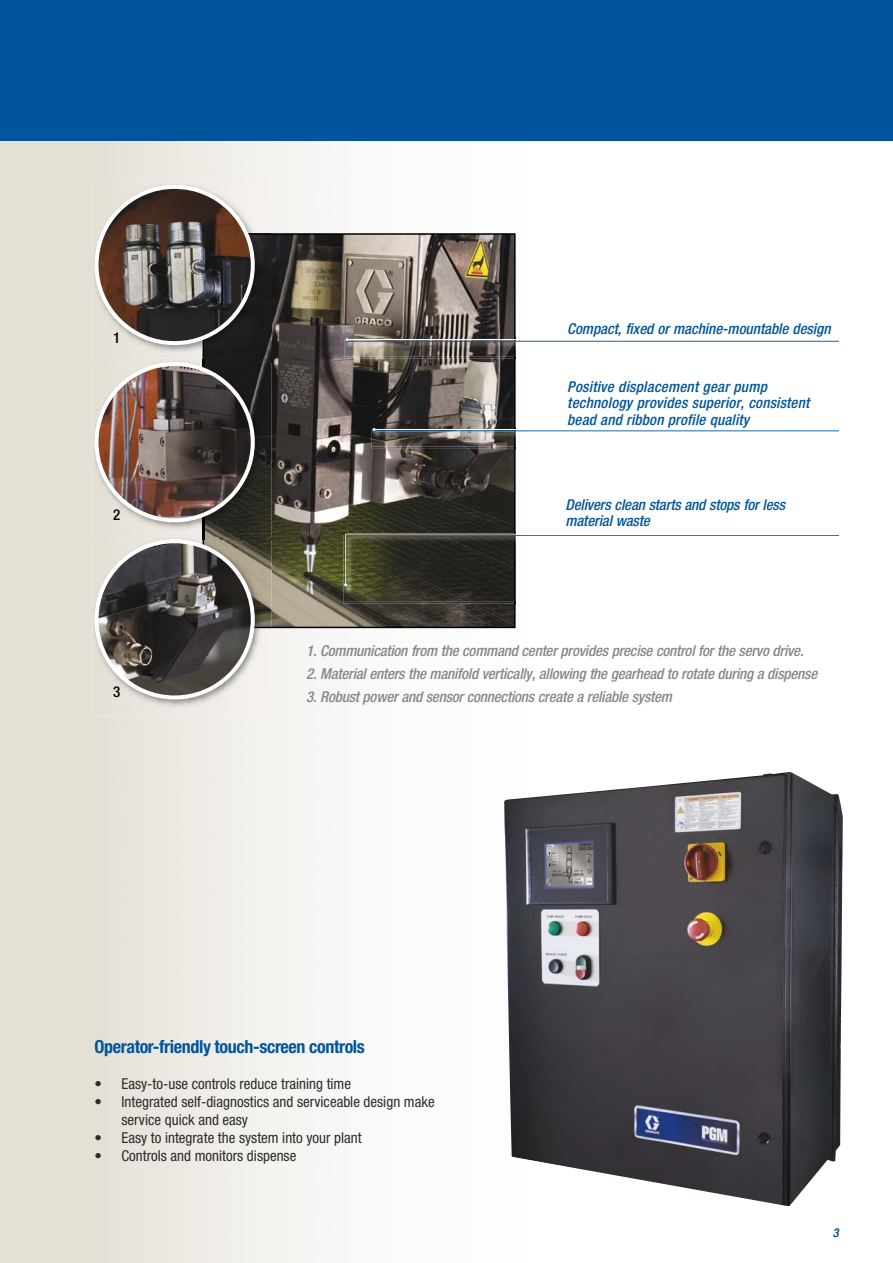
<style>
.page{position:relative;width:893px;height:1263px;background:#fff}
.page>*{position:absolute;margin:0;border:0;box-sizing:border-box;transform-origin:0 0}
.t1{font:700 condensed 18px "Helvetica Neue LT Std";letter-spacing:-.02em;color:#00559c}
.t2{font:italic 500 condensed 15px "Helvetica Neue LT Std";letter-spacing:-.015em;color:#868788}
.t3{font:condensed 15px/18px "Helvetica Neue LT Std";color:#2d2c2e}
.t4{font:italic 500 condensed 15px/16.5px "Helvetica Neue LT Std";letter-spacing:.01em;color:#00559c}
.t5{font:italic 500 condensed 15px/16.5px "Helvetica Neue LT Std";letter-spacing:-.01em;color:#00559c}
.t6{font:500 condensed 15px "Helvetica Neue LT Std";color:#000}
.t7{font:italic condensed 12px "Helvetica Neue LT Std";color:#00559c}
</style>
<div class="page">
<img style="left:0;top:140px;width:527px;height:49px">
<img style="left:210px;top:166px;width:317px;height:53px">
<div style="left:0;top:247px;width:56px;height:1016px;background:#e5e0d6"></div>
<div style="left:131px;top:716px;width:139px;height:547px;background:#efece6"></div>
<div style="left:260px;top:1116px;width:180px;height:147px;background:#f8f7f6"></div>
<div style="left:0;top:0;width:893px;height:140px;background:#00559c"></div>
<img style="left:504px;top:772px;width:339px;height:434px">
<svg style="left:204px;top:233px;width:312px;height:395px;background:#5c564d"></svg>
<img style="left:372px;top:427px;width:142px;height:21px">
<img style="left:345px;top:337px;width:169px;height:21px">
<img style="left:92px;top:183px;width:180px;height:177px">
<img style="left:203px;top:233px;width:69px;height:129px">
<svg style="left:95px;top:185px;width:160px;height:160px;background:#756c66"></svg>
<img style="left:92px;top:360px;width:111px;height:177px">
<img style="left:203px;top:522px;width:1px;height:15px">
<img style="left:95px;top:360px;width:160px;height:162px">
<img style="left:92px;top:537px;width:180px;height:179px">
<img style="left:255px;top:539px;width:17px;height:88px">
<svg style="left:95px;top:537px;width:160px;height:162px;background:#716d6a"></svg>
<img style="left:527px;top:430px;width:312px;height:1px">
<img style="left:372px;top:429px;width:142px;height:18px">
<svg style="left:514px;top:427px;width:13px;height:21px"></svg>
<img style="left:376px;top:431px;width:463px;height:1px">
<hr style="left:374px;top:429px;width:465px;height:1px;background:#fff">
<img style="left:345px;top:339px;width:169px;height:18px">
<svg style="left:514px;top:337px;width:13px;height:21px"></svg>
<img style="left:349px;top:341px;width:490px;height:1px">
<hr style="left:347px;top:339px;width:492px;height:1px;background:#fff">
<svg style="left:346px;top:338px;width:3px;height:5px"></svg>
<img style="left:343px;top:534px;width:173px;height:68px">
<svg style="left:344px;top:533px;width:495px;height:55px"></svg>
<p class="t6" style="left:113px;top:332px;width:9px">1</p>
<p class="t6" style="left:113px;top:509px;width:9px">2</p>
<p class="t6" style="left:113px;top:686px;width:9px">3</p>
<p class="t4" style="left:567px;top:322px;width:265px">Compact, fixed or machine-mountable design</p>
<p class="t4" style="left:567px;top:380px;width:243px">Positive displacement gear pump technology provides superior, consistent bead and ribbon rofile uality</p>
<p class="t4" style="left:668px;top:413px;width:9px">p</p>
<p class="t4" style="left:710px;top:413px;width:9px">q</p>
<p class="t5" style="left:566px;top:498px;width:221px">Delivers clean starts and stops for less material waste</p>
<p class="t2" style="left:306px;top:645px;width:499px">1. Communication from the command center provides precise control for the servo drive.</p>
<p class="t2" style="left:306px;top:668px;width:513px">2. Material enters the manifold vertically, allowing the gearhead to rotate during a dispense</p>
<p class="t2" style="left:306px;top:692px;width:367px">3. Robust power and sensor connections create a reliable system</p>
<p class="t1" style="left:94px;top:1040px;width:272px">Operator-friendly touch-screen controls</p>
<p class="t3" style="left:94px;top:1076px;width:258px">• Easy-to-use controls reduce training time</p>
<p class="t3" style="left:122px;top:1094px;width:315px;text-indent:-27px">• Integrated self-diagnostics and serviceable design make service quick and easy</p>
<p class="t3" style="left:94px;top:1130px;width:269px">• Easy to integrate the system into your plant</p>
<p class="t3" style="left:94px;top:1148px;width:203px">• Controls and monitors dispense</p>
<p class="t7" style="left:833px;top:1228px;width:7px">3</p>
</div>
